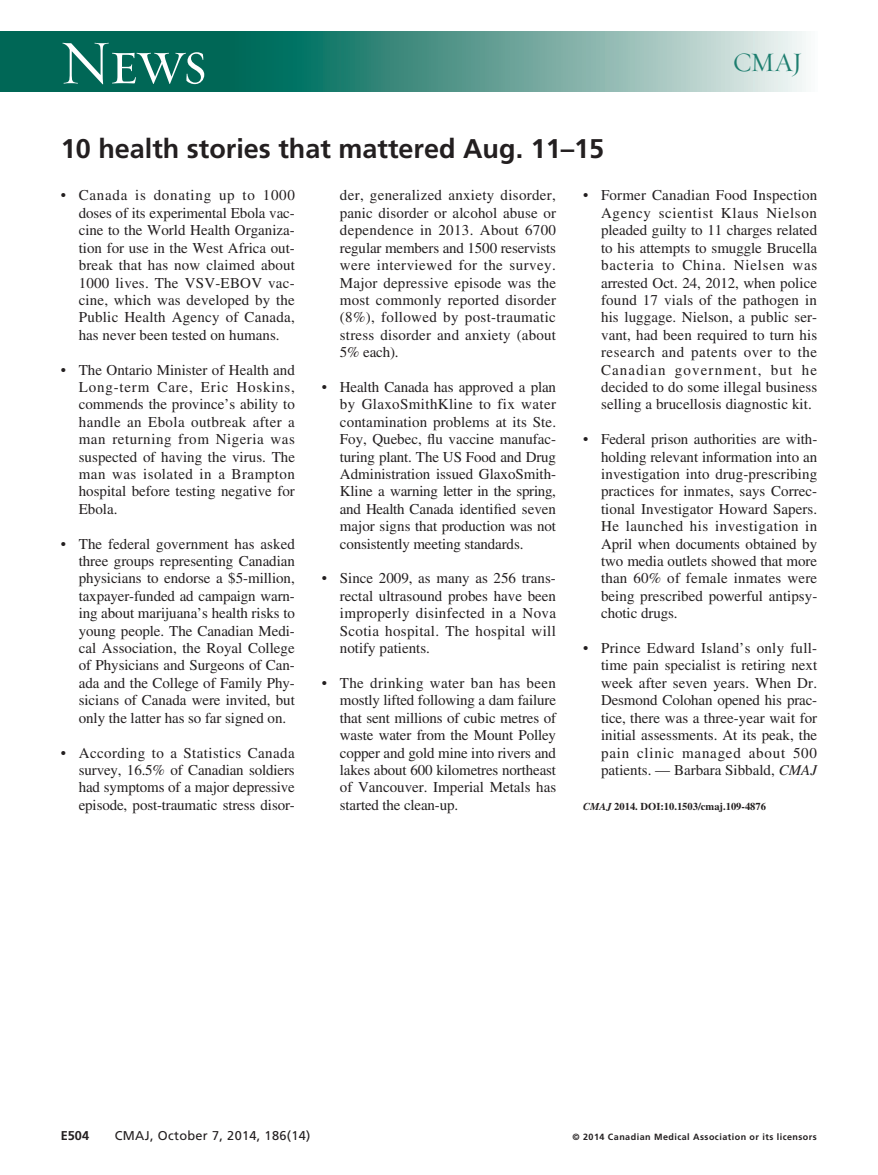
<style>
.page{position:relative;width:878px;height:1175px;background:#fff}
.page>*{position:absolute;margin:0;border:0;box-sizing:border-box;transform-origin:0 0}
.t1{font:63px "Requiem Display HTF Small Caps";color:#fff}
.t2{font:700 27px "Frutiger LT Std";color:#231f20}
.t3{font:27px "Requiem Display HTF Roman";color:#1d7e6f}
.t4{font:15px/17.4px "Times LT Std";color:#231f20;text-align:justify}
.t5{font:12.75px "Frutiger LT Std";letter-spacing:.025em;color:#231f20}
.t6{font:700 12.75px "Frutiger LT Std";color:#231f20}
.t7{font:700 10.5px "Times LT Std";color:#231f20}
.t8{font:700 9px "Frutiger LT Std";letter-spacing:.05em;color:#231f20}
.s1{font-style:italic}
</style>
<div class="page">
<div style="left:0;top:32px;width:260px;height:60px;background:#006756"></div>
<div style="left:227px;top:32px;width:590px;height:60px;background:linear-gradient(to right,#005f4e,#f2f2f0)"></div>
<h1 class="t1" style="left:59px;top:26px;width:150px">News</h1>
<h2 class="t3" style="left:733px;top:46px;width:71px">CMAJ</h2>
<h2 class="t2" style="left:61px;top:133px;width:545px">10 health stories that mattered Aug. 11–15</h2>
<p class="t4" style="left:79px;top:187px;width:218px;text-indent:-18px">• Canada is donating up to 1000 doses of its experimental Ebola vac&shy;cine to the World Health Organiza&shy;tion for use in the West Africa out&shy;break that has now claimed about 1000 lives. The VSV-EBOV vac&shy;cine, which was developed by the Public Health Agency of Canada, has never been tested on humans.</p>
<p class="t4" style="left:79px;top:361px;width:218px;text-indent:-18px">• The Ontario Minister of Health and Long-term Care, Eric Hoskins, commends the province’s ability to handle an Ebola outbreak after a man returning from Nigeria was suspected of having the virus. The man was isolated in a Brampton hospital before testing negative for Ebola.</p>
<p class="t4" style="left:79px;top:535px;width:218px;text-indent:-18px">• The federal government has asked three groups representing Canadian physicians to endorse a $5-million, taxpayer-funded ad campaign warn&shy;ing about marijuana’s health risks to young people. The Canadian Medi&shy;cal Association, the Royal College of Physicians and Surgeons of Can&shy;ada and the College of Family Phy&shy;sicians of Canada were invited, but only the latter has so far signed on.</p>
<p class="t4" style="left:79px;top:743px;width:218px;text-indent:-18px">• According to a Statistics Canada survey, 16.5% of Canadian soldiers had symptoms of a major depressive episode, post-traumatic stress disor-</p>
<p class="t4" style="left:340px;top:187px;width:218px">der, generalized anxiety disorder, panic disorder or alcohol abuse or dependence in 2013. About 6700 regular members and 1500 reservists were interviewed for the survey.<br>Major depressive episode was the most commonly reported disorder (8%), followed by post-traumatic stress disorder and anxiety (about 5% each).</p>
<p class="t4" style="left:340px;top:378px;width:218px;text-indent:-18px">• Health Canada has approved a plan by GlaxoSmithKline to fix water contamination problems at its Ste.<br>Foy, Quebec, flu vaccine manufac&shy;turing plant. The US Food and Drug Administration issued GlaxoSmith-Kline a warning letter in the spring, and Health Canada identified seven major signs that production was not consistently meeting standards.</p>
<p class="t4" style="left:340px;top:569px;width:218px;text-indent:-18px">• Since 2009, as many as 256 trans&shy;rectal ultrasound probes have been improperly disinfected in a Nova Scotia hospital. The hospital will notify patients.</p>
<p class="t4" style="left:340px;top:674px;width:218px;text-indent:-18px">• The drinking water ban has been mostly lifted following a dam failure that sent millions of cubic metres of waste water from the Mount Polley copper and gold mine into rivers and lakes about 600 kilometres northeast of Vancouver. Imperial Metals has started the clean-up.</p>
<p class="t4" style="left:601px;top:187px;width:218px;text-indent:-18px">• Former Canadian Food Inspection Agency scientist Klaus Nielson pleaded guilty to 11 charges related to his attempts to smuggle Brucella bacteria to China. Nielsen was arrested Oct. 24, 2012, when police found 17 vials of the pathogen in his luggage. Nielson, a public ser&shy;vant, had been required to turn his research and patents over to the Canadian government, but he decided to do some illegal business selling a brucellosis diagnostic kit.</p>
<p class="t4" style="left:601px;top:430px;width:218px;text-indent:-18px">• Federal prison authorities are with&shy;holding relevant information into an investigation into drug-prescribing practices for inmates, says Correc&shy;tional Investigator Howard Sapers.<br>He launched his investigation in April when documents obtained by two media outlets showed that more than 60% of female inmates were being prescribed powerful antipsy&shy;chotic drugs.</p>
<p class="t4" style="left:601px;top:639px;width:218px;text-indent:-18px">• Prince Edward Island’s only full&shy;time pain specialist is retiring next week after seven years. When Dr.<br>Desmond Colohan opened his prac&shy;tice, there was a three-year wait for initial assessments. At its peak, the pain clinic managed about 500 patients. — Barbara Sibbald, <span class="s1">CMAJ</span></p>
<p class="t7" style="left:583px;top:800px;width:184px"><span class="s1">CMAJ</span> 2014. DOI:10.1503/cmaj.109-4876</p>
<p class="t6" style="left:61px;top:1127px;width:30px">E504</p>
<p class="t5" style="left:115px;top:1127px;width:197px">CMAJ, October 7, 2014, 186(14)</p>
<p class="t8" style="left:572px;top:1131px;width:246px">© 2014 Canadian Medical Association or its licensors</p>
</div>
